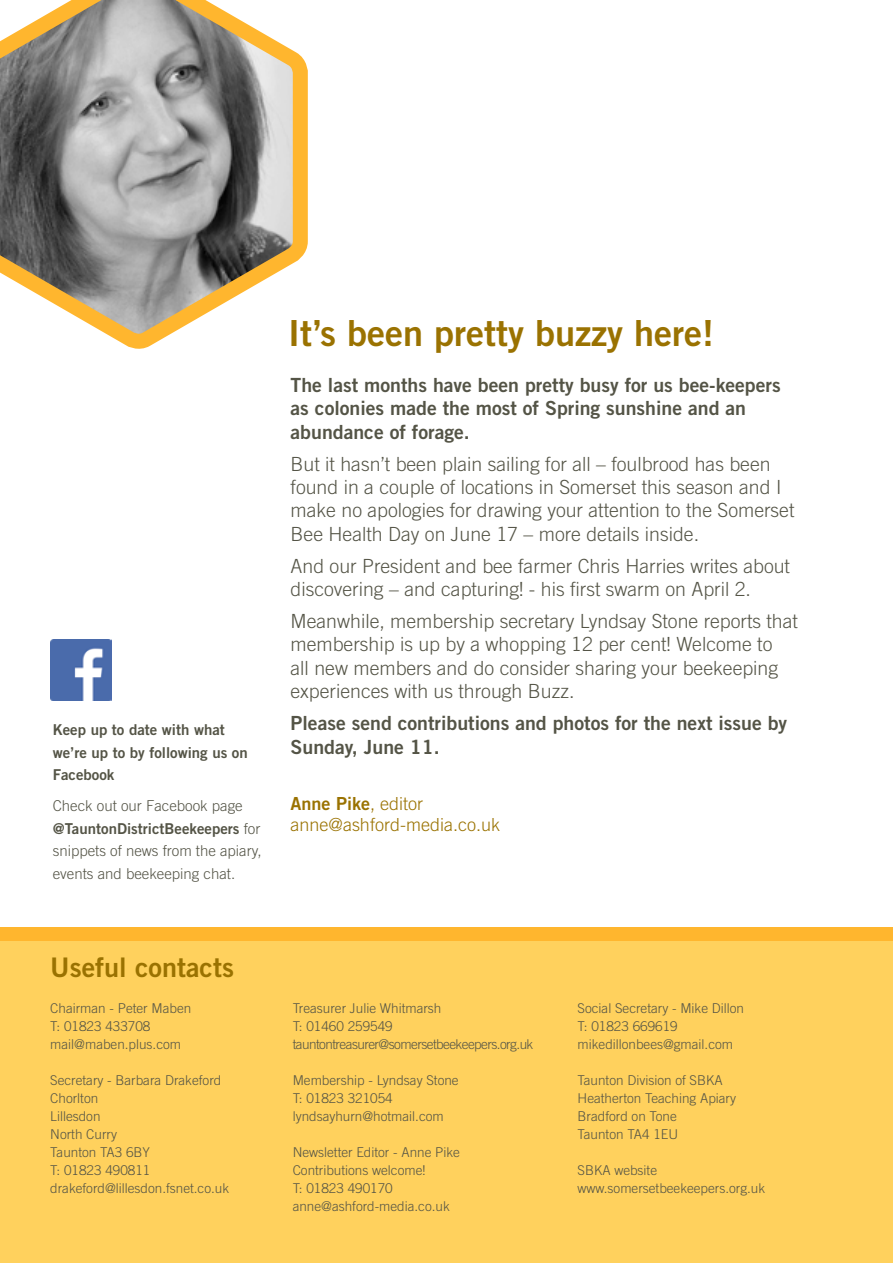
<style>
.page{position:relative;width:893px;height:1263px;background:#fff}
.page>*{position:absolute;margin:0;border:0;box-sizing:border-box;transform-origin:0 0}
.t1{font:36px "Trade Gothic Bold Two";color:#9a7201}
.t2{font:27px "Trade Gothic Bold Two";color:#9a7201}
.t3{font:300 19.5px/23.4px "Trade Gothic";color:#545446}
.t4{font:19.5px/23.4px "Trade Gothic Bold Two";color:#545446}
.t5{font:300 18px "Trade Gothic";color:#9a7201}
.t6{font:18px "Trade Gothic Bold Two";color:#9a7201}
.t7{font:15px/22.5px "Trade Gothic Bold Two";color:#545446}
.t8{font:300 15px/22.5px "Trade Gothic";color:#545446}
.t9{font:300 13.5px/18px "Trade Gothic";color:#545446}
.t10{font:300 13.5px/18px "Trade Gothic";letter-spacing:-.04em;color:#545446}
.s1{font-family:"Trade Gothic";font-weight:300}
</style>
<div class="page">
<div style="left:0;top:935px;width:893px;height:328px;background:#ffd15d"></div>
<div style="left:0;top:927px;width:893px;height:14px;background:#ffb62e"></div>
<img style="left:50px;top:639px;width:62px;height:62px">
<svg style="left:0;top:0;width:308px;height:349px"></svg>
<p class="t7" style="left:53px;top:718px;width:196px">Keep up to date with what we’re up to by following us on<br>Facebook</p>
<p class="t8" style="left:53px;top:794px;width:192px">Check out our Facebook page</p>
<p class="t7" style="left:53px;top:817px;width:209px">@TauntonDistrictBeekeepers <span class="s1">for</span></p>
<p class="t8" style="left:53px;top:839px;width:210px">snippets of news from the apiary, events and beekeeping chat.</p>
<h2 class="t2" style="left:50px;top:951px;width:185px">Useful contacts</h2>
<p class="t9" style="left:50px;top:999px;width:143px">Chairman - Peter Maben<br>T: 01823 433708 mail@maben.plus.com</p>
<p class="t9" style="left:50px;top:1071px;width:180px">Secretary - Barbara Drakeford<br>Chorlton<br>Lillesdon<br>North Curry<br>Taunton TA3 6BY<br>T: 01823 490811 drakeford@lillesdon.fsnet.co.uk</p>
<h1 class="t1" style="left:288px;top:311px;width:427px">It’s been pretty buzzy here!</h1>
<h3 class="t4" style="left:291px;top:373px;width:492px">The last months have been pretty busy for us bee-keepers as colonies made the most of Spring sunshine and an abundance of forage.</h3>
<h3 class="t3" style="left:291px;top:452px;width:505px">But it hasn’t been plain sailing for all – foulbrood has been found in a couple of locations in Somerset this season and I make no apologies for drawing your attention to the Somerset Bee Health Day on June 17 – more details inside.</h3>
<h3 class="t3" style="left:291px;top:554px;width:501px">And our President and bee farmer Chris Harries writes about discovering – and capturing! - his first swarm on April 2.</h3>
<h3 class="t3" style="left:291px;top:609px;width:509px">Meanwhile, membership secretary Lyndsay Stone reports that membership is up by a whopping 12 per cent! Welcome to<br>all new members and do consider sharing your beekeeping experiences with us through Buzz.</h3>
<h3 class="t4" style="left:291px;top:711px;width:498px">Please send contributions and photos for the next issue by<br>Sunday, June 11.</h3>
<h3 class="t6" style="left:291px;top:792px;width:134px">Anne Pike<span class="s1">, editor</span></h3>
<h3 class="t5" style="left:291px;top:813px;width:211px">anne@ashford-media.co.uk</h3>
<p class="t10" style="left:293px;top:999px;width:242px">Treasurer Julie Whitmarsh<br>T: 01460 259549 tauntontreasurer@somersetbeekeepers.org.uk</p>
<p class="t9" style="left:293px;top:1071px;width:168px">Membership - Lyndsay Stone<br>T: 01823 321054 lyndsayhurn@hotmail.com</p>
<p class="t9" style="left:293px;top:1143px;width:169px">Newsletter Editor - Anne Pike<br>Contributions welcome!<br>T: 01823 490170 anne@ashford-media.co.uk</p>
<p class="t9" style="left:578px;top:999px;width:168px">Social Secretary - Mike Dillon<br>T: 01823 669619 mikedillonbees@gmail.com</p>
<p class="t9" style="left:578px;top:1071px;width:160px">Taunton Division of SBKA<br>Heatherton Teaching Apiary<br>Bradford on Tone<br>Taunton TA4 1EU</p>
<p class="t9" style="left:578px;top:1161px;width:189px">SBKA website www.somersetbeekeepers.org.uk</p>
</div>
